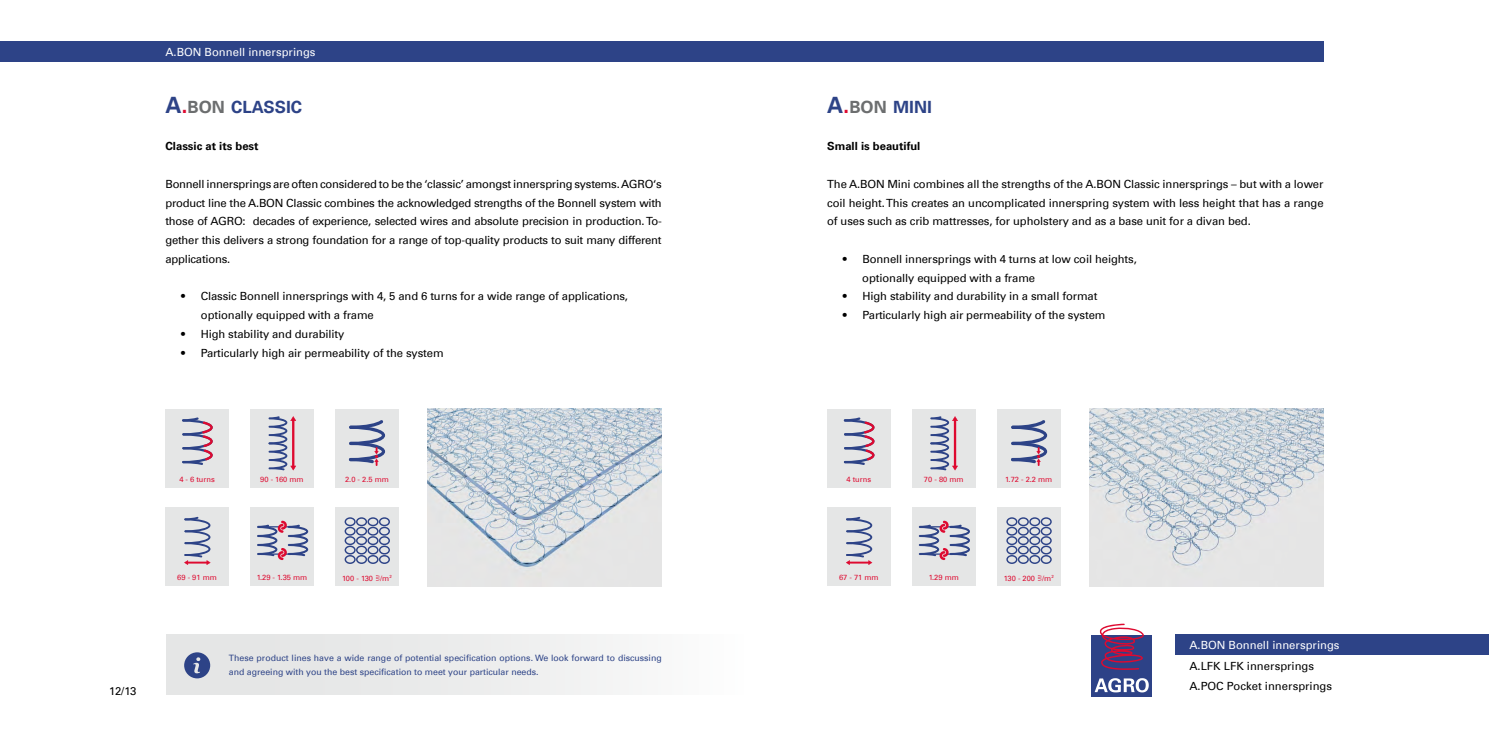
<style>
.page{position:relative;width:1489px;height:745px;background:#fff}
.page>*{position:absolute;margin:0;border:0;box-sizing:border-box;transform-origin:0 0}
.t1{font:700 16.88px "Univers Com 65";color:#2d4387}
.t2{font:11.25px/18.8px "Univers Com 55 Roman";letter-spacing:-.01em;color:#000}
.t3{font:11.25px "Univers Com 55 Roman";color:#fff}
.t4{font:700 11.25px "Univers Com 65";color:#000}
.t5{font:8.75px/13.8px "Univers Com 55 Roman";color:#2d4387}
.t6{font:7.5px "Univers Com 55 Roman";color:#de0a30}
.s1{font-size:22.5px}
.s2{font-size:22.5px;color:#de0a30}
.s3{color:#6c6e6f}
</style>
<div class="page">
<div style="left:1175px;top:634px;width:313px;height:21px;background:#2d4387"></div>
<div style="left:0;top:41px;width:1323px;height:21px;background:#2d4387"></div>
<div style="left:165px;top:409px;width:64px;height:78px;background:#e5e6e6"></div>
<svg style="left:182px;top:417px;width:31px;height:47px"></svg>
<div style="left:827px;top:409px;width:64px;height:78px;background:#e5e6e6"></div>
<svg style="left:843px;top:417px;width:31px;height:47px"></svg>
<div style="left:250px;top:507px;width:64px;height:78px;background:#e5e6e6"></div>
<svg style="left:257px;top:520px;width:51px;height:39px"></svg>
<div style="left:912px;top:507px;width:63px;height:78px;background:#e5e6e6"></div>
<svg style="left:918px;top:520px;width:51px;height:39px"></svg>
<div style="left:250px;top:409px;width:64px;height:78px;background:#e5e6e6"></div>
<svg style="left:268px;top:416px;width:28px;height:54px"></svg>
<div style="left:912px;top:409px;width:63px;height:78px;background:#e5e6e6"></div>
<svg style="left:930px;top:416px;width:27px;height:54px"></svg>
<div style="left:335px;top:409px;width:64px;height:78px;background:#e5e6e6"></div>
<div style="left:997px;top:409px;width:63px;height:78px;background:#e5e6e6"></div>
<div style="left:165px;top:507px;width:64px;height:78px;background:#e5e6e6"></div>
<svg style="left:184px;top:516px;width:26px;height:48px"></svg>
<hr style="left:186px;top:561px;width:23px;height:2px;background:#de0a30">
<div style="left:827px;top:507px;width:64px;height:78px;background:#e5e6e6"></div>
<svg style="left:846px;top:516px;width:26px;height:48px"></svg>
<hr style="left:847px;top:561px;width:23px;height:2px;background:#de0a30">
<div style="left:335px;top:507px;width:64px;height:78px;background:#e5e6e6"></div>
<svg style="left:376px;top:575px;width:3px;height:6px"></svg>
<svg style="left:344px;top:517px;width:46px;height:46px"></svg>
<div style="left:997px;top:507px;width:63px;height:78px;background:#e5e6e6"></div>
<svg style="left:1037px;top:575px;width:4px;height:6px"></svg>
<svg style="left:1006px;top:517px;width:45px;height:46px"></svg>
<svg style="left:349px;top:420px;width:36px;height:45px"></svg>
<svg style="left:1011px;top:420px;width:36px;height:45px"></svg>
<div style="left:166px;top:634px;width:577px;height:60px;background:#e5e6e6"></div>
<svg style="left:184px;top:652px;width:26px;height:26px"></svg>
<img style="left:1089px;top:408px;width:234px;height:178px">
<img style="left:427px;top:408px;width:234px;height:178px">
<div style="left:1091px;top:634px;width:61px;height:62px;background:#2d4287"></div>
<svg style="left:1099px;top:623px;width:44px;height:46px"></svg>
<svg style="left:1094px;top:678px;width:54px;height:14px"></svg>
<p class="t3" style="left:165px;top:45px;width:152px">A.BON Bonnell innersprings</p>
<h1 class="t1" style="left:165px;top:97px;width:138px"><span class="s1">A</span><span class="s2">.</span><span class="s3">BON</span> CLASSIC</h1>
<p class="t4" style="left:165px;top:139px;width:95px">Classic at its best</p>
<p class="t2" style="left:165px;top:174px;width:498px;text-align:justify">Bonnell innersprings are often considered to be the ‘classic’ amongst innerspring systems. AGRO‘s product line the A.BON Classic combines the acknowledged strengths of the Bonnell system with those of AGRO: decades of experience, selected wires and absolute precision in production. To&shy;gether this delivers a strong foundation for a range of top-quality products to suit many different applications.</p>
<p class="t2" style="left:201px;top:287px;width:428px;text-indent:-20px">• Classic Bonnell innersprings with 4, 5 and 6 turns for a wide range of applications, optionally equipped with a frame</p>
<p class="t2" style="left:181px;top:324px;width:165px">• High stability and durability</p>
<p class="t2" style="left:181px;top:343px;width:264px">• Particularly high air permeability of the system</p>
<h1 class="t1" style="left:827px;top:97px;width:106px"><span class="s1">A</span><span class="s2">.</span><span class="s3">BON</span> MINI</h1>
<p class="t4" style="left:827px;top:139px;width:95px">Small is beautiful</p>
<p class="t2" style="left:827px;top:174px;width:498px;text-align:justify">The A.BON Mini combines all the strengths of the A.BON Classic innersprings – but with a lower coil height. This creates an uncomplicated innerspring system with less height that has a range of uses such as crib mattresses, for upholstery and as a base unit for a divan bed.</p>
<p class="t2" style="left:862px;top:249px;width:276px;text-indent:-19px">• Bonnell innersprings with 4 turns at low coil heights, optionally equipped with a frame</p>
<p class="t2" style="left:842px;top:287px;width:256px">• High stability and durability in a small format</p>
<p class="t2" style="left:842px;top:305px;width:264px">• Particularly high air permeability of the system</p>
<p class="t2" style="left:109px;top:680px;width:29px">12/13</p>
<p class="t6" style="left:260px;top:474px;width:45px">90 - 160 mm</p>
<p class="t6" style="left:345px;top:474px;width:45px">2.0 - 2.5 mm</p>
<p class="t6" style="left:923px;top:474px;width:41px">70 - 80 mm</p>
<p class="t6" style="left:1005px;top:474px;width:49px">1.72 - 2.2 mm</p>
<p class="t6" style="left:179px;top:474px;width:37px">4 - 6 turns</p>
<p class="t6" style="left:846px;top:474px;width:26px">4 turns</p>
<p class="t6" style="left:177px;top:572px;width:41px">69 - 91 mm</p>
<p class="t6" style="left:342px;top:573px;width:51px">100 - 130 /m<sup>2</sup></p>
<p class="t6" style="left:839px;top:572px;width:41px">67 - 71 mm</p>
<p class="t6" style="left:1003px;top:573px;width:51px">130 - 200 /m<sup>2</sup></p>
<p class="t6" style="left:257px;top:572px;width:52px">1.29 - 1.35 mm</p>
<p class="t6" style="left:928px;top:572px;width:32px">1.29 mm</p>
<p class="t5" style="left:229px;top:650px;width:434px">These product lines have a wide range of potential specification options. We look forward to discussing and agreeing with you the best specification to meet your particular needs.</p>
<p class="t3" style="left:1189px;top:638px;width:152px">A.BON Bonnell innersprings</p>
<p class="t2" style="left:1189px;top:655px;width:144px;line-height:20.6px">A.LFK LFK innersprings<br>A.POC Pocket innersprings</p>
</div>
